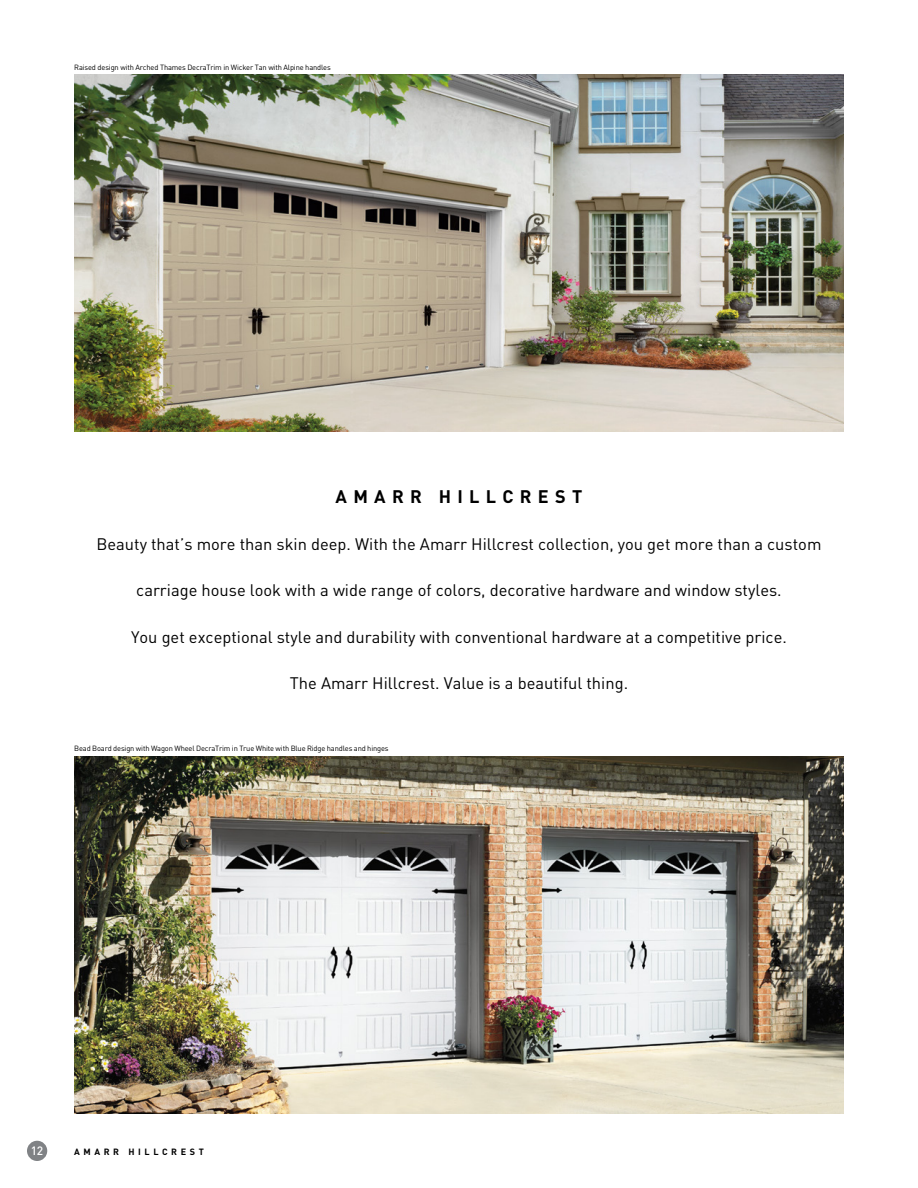
<style>
.page{position:relative;width:918px;height:1188px;background:#fff}
.page>*{position:absolute;margin:0;border:0;box-sizing:border-box;transform-origin:0 0}
.t1{font:700 18px "DIN";letter-spacing:.35em;color:#000}
.t2{font:16.5px "DIN";color:#000}
.t3{font:500 12px "DIN";color:#fff}
.t4{font:700 9px "DIN";letter-spacing:.4em;color:#000}
.t5{font:7.5px "DIN";letter-spacing:-.02em;color:#000}
</style>
<div class="page">
<div style="left:27px;top:1141px;width:20px;height:20px;background:#808285;border-radius:50%"></div>
<img style="left:74px;top:74px;width:770px;height:358px">
<img style="left:74px;top:756px;width:770px;height:358px">
<p class="t5" style="left:74px;top:63px;width:258px">Raised design with Arched Thames DecraTrim in Wicker Tan with Alpine handles</p>
<p class="t1" style="left:336px;top:485px;width:248px">AMARR HILLCREST</p>
<p class="t2" style="left:97px;top:533px;width:727px">Beauty that’s more than skin deep. With the Amarr Hillcrest collection, you get more than a custom</p>
<p class="t2" style="left:136px;top:580px;width:647px">carriage house look with a wide range of colors, decorative hardware and window styles.</p>
<p class="t2" style="left:131px;top:626px;width:657px">You get exceptional style and durability with conventional hardware at a competitive price.</p>
<p class="t2" style="left:290px;top:673px;width:340px">The Amarr Hillcrest. Value is a beautiful thing.</p>
<p class="t5" style="left:74px;top:744px;width:316px">Bead Board design with Wagon Wheel DecraTrim in True White with Blue Ridge handles and hinges</p>
<p class="t3" style="left:31px;top:1143px;width:14px">12</p>
<p class="t4" style="left:74px;top:1146px;width:131px">AMARR HILLCREST</p>
</div>
